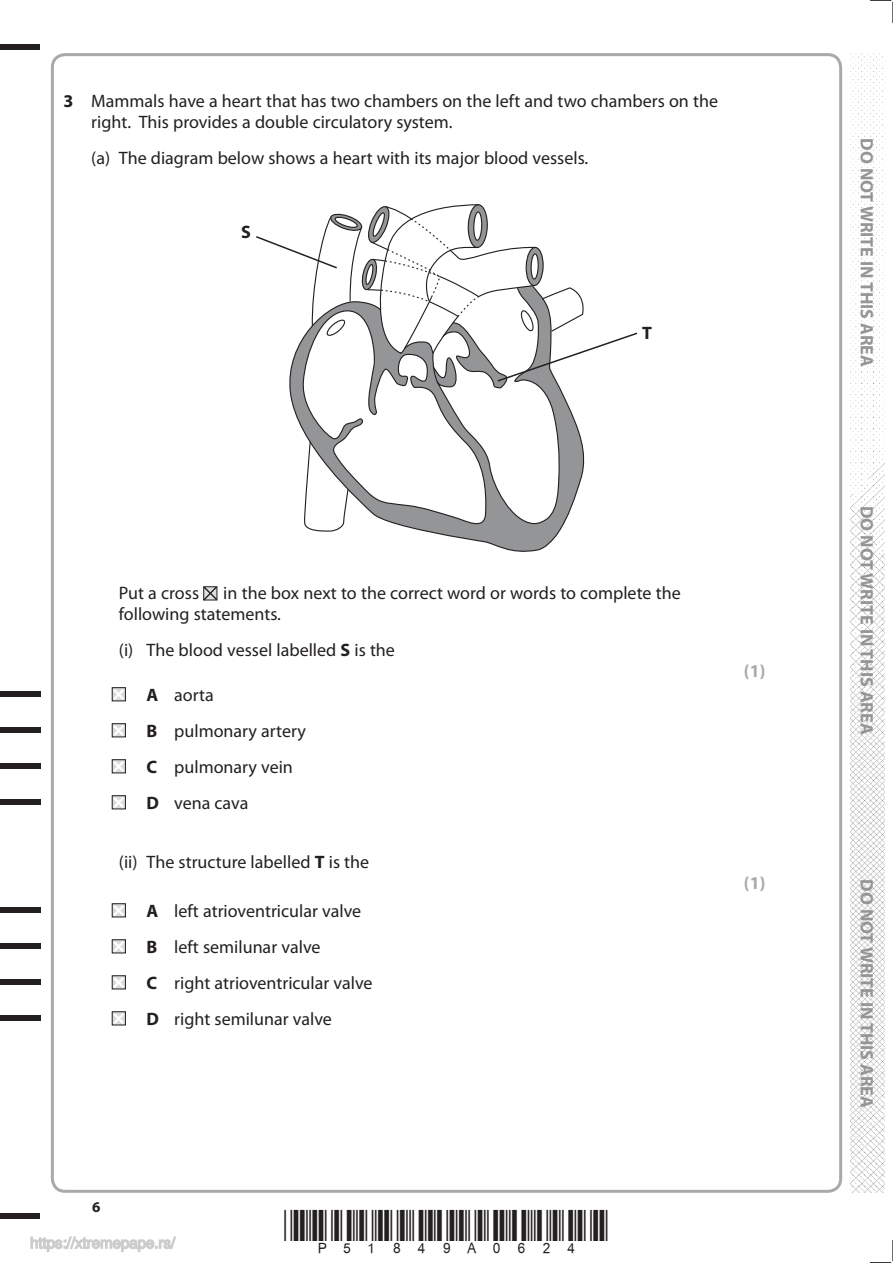
<style>
.page{position:relative;width:893px;height:1263px;background:#fff}
.page>*{position:absolute;margin:0;border:0;box-sizing:border-box;transform-origin:0 0}
.t1{font:18px/36px "Myriad Pro";color:#231f20}
.t2{font:700 18px "Myriad Pro";color:#939597}
.t3{font:700 18px "Myriad Pro";color:#a7a9ab}
.t4{font:700 18px "Myriad Pro";color:#231f20}
.t5{font:700 15px "Myriad Pro";color:#231f20}
.s1{font-weight:700}
</style>
<div class="page">
<div style="left:0;top:44px;width:40px;height:5px;background:#231f20"></div>
<div style="left:0;top:1214px;width:40px;height:5px;background:#231f20"></div>
<svg style="left:869px;top:1240px;width:24px;height:23px"></svg>
<svg style="left:870px;top:0;width:23px;height:23px"></svg>
<img style="left:850px;top:53px;width:34px;height:1140px">
<svg style="left:433px;top:533px;width:126px;height:19px"></svg>
<svg style="left:256px;top:204px;width:382px;height:329px"></svg>
<svg style="left:203px;top:586px;width:15px;height:15px"></svg>
<svg style="left:111px;top:903px;width:15px;height:15px"></svg>
<svg style="left:111px;top:939px;width:15px;height:15px"></svg>
<svg style="left:111px;top:975px;width:15px;height:15px"></svg>
<svg style="left:111px;top:1011px;width:15px;height:15px"></svg>
<div style="left:0;top:907px;width:40px;height:6px;background:#231f20"></div>
<div style="left:0;top:943px;width:40px;height:6px;background:#231f20"></div>
<div style="left:0;top:979px;width:40px;height:6px;background:#231f20"></div>
<div style="left:0;top:1015px;width:40px;height:6px;background:#231f20"></div>
<svg style="left:111px;top:687px;width:15px;height:15px"></svg>
<svg style="left:111px;top:723px;width:15px;height:15px"></svg>
<svg style="left:111px;top:759px;width:15px;height:15px"></svg>
<svg style="left:111px;top:795px;width:15px;height:15px"></svg>
<div style="left:0;top:691px;width:40px;height:6px;background:#231f20"></div>
<div style="left:0;top:727px;width:40px;height:6px;background:#231f20"></div>
<div style="left:0;top:763px;width:40px;height:6px;background:#231f20"></div>
<div style="left:0;top:799px;width:40px;height:6px;background:#231f20"></div>
<svg style="left:30px;top:1236px;width:146px;height:16px"></svg>
<p class="t1" style="left:91px;top:92px;width:628px;line-height:21px;text-indent:-28px"><span class="s1">3</span> Mammals have a heart that has two chambers on the left and two chambers on the right. This provides a double circulatory system.</p>
<p class="t1" style="left:91px;top:141px;width:498px">(a) The diagram below shows a heart with its major blood vessels.</p>
<p class="t4" style="left:241px;top:225px;width:11px">S</p>
<p class="t4" style="left:642px;top:326px;width:11px">T</p>
<p class="t1" style="left:119px;top:584px;width:563px;line-height:21px;text-indent:104px">in the box next to the correct word or words to complete the following statements.</p>
<p class="t1" style="left:119px;top:633px;width:277px">(i) The blood vessel labelled <span class="s1">S</span> is the</p>
<p class="t1" style="left:119px;top:576px;width:82px">Put a cross</p>
<p class="t1" style="left:146px;top:678px;width:161px"><span class="s1">A</span> aorta<br><span class="s1">B</span> pulmonary artery<br><span class="s1">C</span> pulmonary vein<br><span class="s1">D</span> vena cava</p>
<p class="t1" style="left:119px;top:846px;width:252px">(ii) The structure labelled <span class="s1">T</span> is the</p>
<p class="t1" style="left:146px;top:894px;width:227px"><span class="s1">A</span> left atrioventricular valve<br><span class="s1">B</span> left semilunar valve<br><span class="s1">C</span> right atrioventricular valve<br><span class="s1">D</span> right semilunar valve</p>
<p class="t3" style="left:744px;top:664px;width:23px">(1)</p>
<p class="t3" style="left:744px;top:876px;width:23px">(1)</p>
<p class="t5" style="left:92px;top:1201px;width:10px">6</p>
<p class="t2" style="left:873px;top:138px;width:230px;rotate:90deg">DO NOT WRITE IN THIS AREA</p>
<p class="t2" style="left:873px;top:506px;width:230px;rotate:90deg">DO NOT WRITE IN THIS AREA</p>
<p class="t2" style="left:873px;top:879px;width:230px;rotate:90deg">DO NOT WRITE IN THIS AREA</p>
</div>
